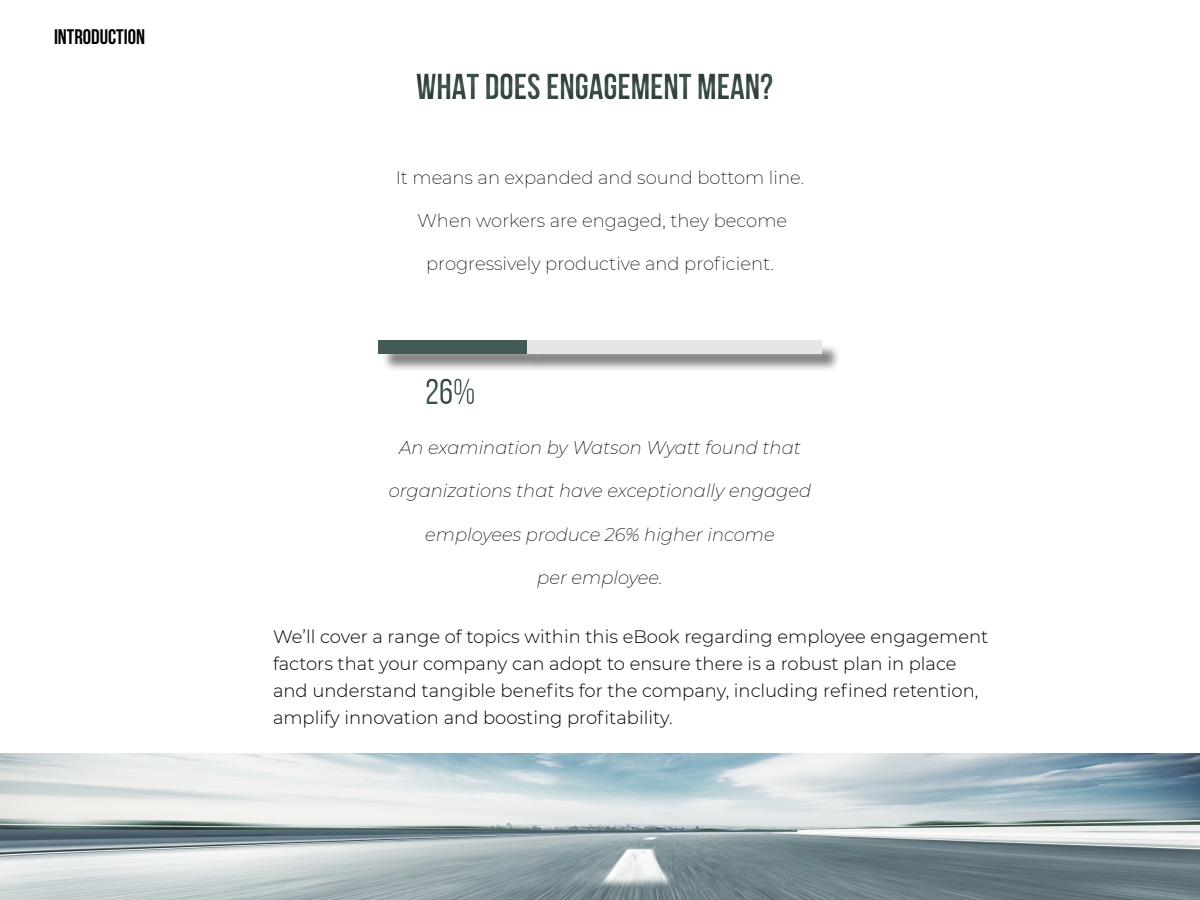
<style>
.page{position:relative;width:1200px;height:900px;background:#fff}
.page>*{position:absolute;margin:0;border:0;box-sizing:border-box;transform-origin:0 0}
.t1{font:700 36px "Bebas Neue";color:#435955}
.t2{font:36px "Bebas Neue";color:#435955}
.t3{font:700 21px "Bebas Neue";color:#000}
.t4{font:300 18px/27px "Montserrat";color:#000}
.t5{font:italic 200 18px "Montserrat";color:#000}
.t6{font:200 18px "Montserrat";color:#000}
</style>
<div class="page">
<img style="left:0;top:753px;width:1200px;height:147px">
<div style="left:404px;top:64px;width:384px;height:45px;background:#000;opacity:.5"></div>
<div style="left:381px;top:343px;width:165px;height:30px;background:#000;opacity:.5"></div>
<div style="left:379px;top:340px;width:148px;height:14px;background:#435955"></div>
<div style="left:530px;top:343px;width:311px;height:30px;background:#000;opacity:.5"></div>
<div style="left:527px;top:340px;width:295px;height:14px;background:#e6e6e6"></div>
<div style="left:414px;top:370px;width:75px;height:45px;background:#000;opacity:.5"></div>
<p class="t3" style="left:54px;top:25px;width:92px">INTRODUCTION</p>
<h1 class="t1" style="left:416px;top:67px;width:358px">WHAT DOES ENGAGEMENT MEAN?</h1>
<p class="t6" style="left:396px;top:165px;width:410px">It means an expanded and sound bottom line.</p>
<p class="t6" style="left:417px;top:209px;width:371px">When workers are engaged, they become</p>
<p class="t6" style="left:426px;top:252px;width:349px">progressively productive and proficient.</p>
<h1 class="t2" style="left:425px;top:373px;width:52px">26%</h1>
<p class="t5" style="left:399px;top:436px;width:403px">An examination by Watson Wyatt found that</p>
<p class="t5" style="left:389px;top:479px;width:424px">organizations that have exceptionally engaged</p>
<p class="t5" style="left:425px;top:522px;width:351px">employees produce 26% higher income</p>
<p class="t5" style="left:537px;top:565px;width:127px">per employee.</p>
<p class="t4" style="left:273px;top:623px;width:717px">We’ll cover a range of topics within this eBook regarding employee engagement factors that your company can adopt to ensure there is a robust plan in place and understand tangible benefits for the company, including refined retention,</p>
<p class="t4" style="left:273px;top:704px;width:401px">amplify innovation and boosting profitability.</p>
</div>
